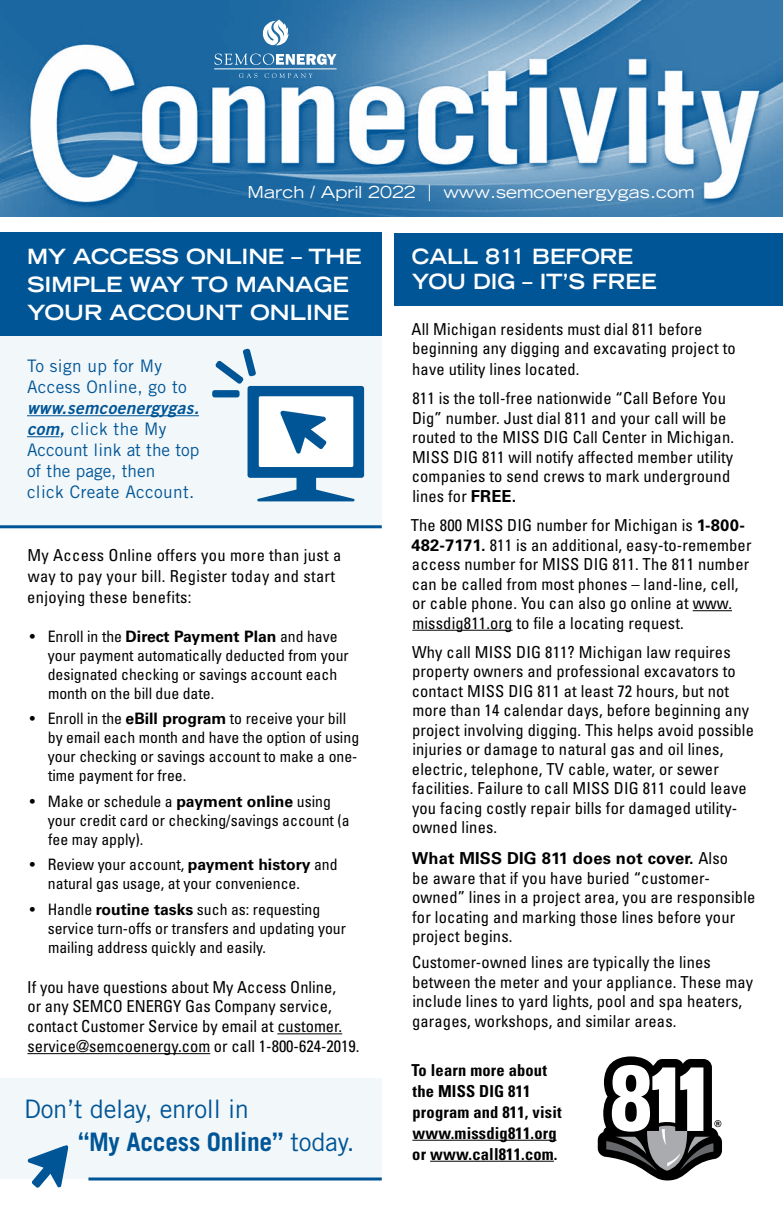
<style>
.page{position:relative;width:783px;height:1215px;background:#fff}
.page>*{position:absolute;margin:0;border:0;box-sizing:border-box;transform-origin:0 0}
.t1{font:25.5px/33px "Trade Gothic";letter-spacing:-.01em;color:#005596}
.t2{font:700 expanded 21px/28.2px "Trade Gothic LH";color:#fff}
.t3{font:700 expanded 21px/25.2px "Trade Gothic LH";color:#fff;scale:.95 1}
.t4{font:17.25px/21px "Trade Gothic";color:#005596}
.t5{font:17.25px/21px "Trade Gothic";letter-spacing:.02em;color:#005596}
.t6{font:italic 17.25px "Trade Gothic Bold Two";letter-spacing:.02em;color:#005596}
.t7{font:condensed 16.5px/19.5px "Univers";letter-spacing:.01em;color:#000}
.t8{font:700 condensed 16.5px/21px "Univers";letter-spacing:.01em;color:#000}
.t9{font:expanded 16.5px "Trade Gothic LH";color:#fff}
.t10{font:condensed 15.75px/18.9px "Univers";color:#000}
.s1{font-family:"Trade Gothic Bold Two";font-style:italic}
.s2{font-weight:700;font-stretch:normal}
.s3{font-weight:700}
</style>
<div class="page">
<img style="left:0;top:0;width:783px;height:216px">
<svg style="left:262px;top:20px;width:27px;height:26px"></svg>
<svg style="left:214px;top:54px;width:123px;height:11px"></svg>
<hr style="left:214px;top:69px;width:123px;height:1px;background:#fff">
<svg style="left:239px;top:73px;width:18px;height:5px"></svg>
<svg style="left:265px;top:73px;width:47px;height:5px"></svg>
<div style="left:0;top:334px;width:382px;height:193px;background:#f2f7fa"></div>
<div style="left:0;top:1078px;width:382px;height:101px;background:#f2f7fa"></div>
<div style="left:0;top:233px;width:382px;height:103px;background:#005596"></div>
<div style="left:395px;top:233px;width:388px;height:73px;background:#005596"></div>
<svg style="left:598px;top:1056px;width:124px;height:124px"></svg>
<div style="left:248px;top:386px;width:116px;height:92px;background:#005596;border-radius:3px"></div>
<div style="left:297px;top:475px;width:19px;height:18px;background:#005596"></div>
<svg style="left:257px;top:487px;width:98px;height:14px"></svg>
<div style="left:259px;top:396px;width:94px;height:71px;background:#fff;border-radius:2px"></div>
<svg style="left:280px;top:411px;width:47px;height:43px"></svg>
<svg style="left:215px;top:349px;width:41px;height:35px"></svg>
<div style="left:212px;top:390px;width:28px;height:7px;background:#005596;border-radius:2px"></div>
<hr style="left:0;top:525px;width:382px;height:3px;background:#005596">
<hr style="left:88px;top:1178px;width:294px;height:2px;background:#005596">
<svg style="left:27px;top:1145px;width:42px;height:43px"></svg>
<hr style="left:27px;top:415px;width:172px;height:1px;background:#005596">
<hr style="left:27px;top:436px;width:33px;height:1px;background:#005596">
<hr style="left:277px;top:1033px;width:65px;height:1px;background:#000">
<hr style="left:27px;top:1053px;width:183px;height:1px;background:#000">
<hr style="left:693px;top:610px;width:39px;height:1px;background:#000">
<hr style="left:412px;top:630px;width:101px;height:1px;background:#000">
<hr style="left:412px;top:1140px;width:145px;height:1px;background:#000">
<hr style="left:430px;top:1161px;width:124px;height:1px;background:#000">
<p class="t9" style="left:248px;top:181px;width:448px">March / April 2022 | www.semcoenergygas.com</p>
<p class="t2" style="left:27px;top:242px;width:336px">MY ACCESS ONLINE – THE<br>SIMPLE WAY TO MANAGE<br>YOUR ACCOUNT ONLINE</p>
<p class="t5" style="left:27px;top:355px;width:161px">To sign up for My<br>Access Online, go to</p>
<p class="t6" style="left:27px;top:397px;width:173px">www.semcoenergygas.</p>
<p class="t4" style="left:27px;top:418px;width:174px"><span class="s1">com,</span> click the My<br>Account link at the top of the page, then<br>click Create Account.</p>
<p class="t7" style="left:27px;top:544px;width:315px;line-height:21px">My Access Online offers you more than just a way to pay your bill. Register today and start enjoying these benefits:</p>
<p class="t10" style="left:48px;top:627px;width:303px;text-indent:-18px">• Enroll in the <span class="s2">Direct Payment Plan</span> and have your payment automatically deducted from your designated checking or savings account each month on the bill due date.</p>
<p class="t10" style="left:48px;top:709px;width:313px;text-indent:-18px">• Enroll in the <span class="s2">eBill program</span> to receive your bill by email each month and have the option of using your checking or savings account to make a one&shy;time payment for free.</p>
<p class="t10" style="left:48px;top:792px;width:303px;text-indent:-18px">• Make or schedule a <span class="s2">payment online</span> using your credit card or checking/savings account (a fee may apply).</p>
<p class="t10" style="left:48px;top:855px;width:291px;text-indent:-18px">• Review your account, <span class="s2">payment history</span> and natural gas usage, at your convenience.</p>
<p class="t10" style="left:48px;top:900px;width:300px;text-indent:-18px">• Handle <span class="s2">routine tasks</span> such as: requesting service turn-offs or transfers and updating your mailing address quickly and easily.</p>
<p class="t7" style="left:27px;top:977px;width:334px">If you have questions about My Access Online,<br>or any SEMCO ENERGY Gas Company service, contact Customer Service by email at customer. service@semcoenergy.com or call 1-800-624-2019.</p>
<h1 class="t1" style="left:78px;top:1092px;width:278px;text-indent:-54px">Don’t delay, enroll in<br><span class="s3">“My Access Online”</span> today.</h1>
<p class="t3" style="left:412px;top:243px;width:259px">CALL 811 BEFORE<br>YOU DIG – IT’S FREE</p>
<p class="t7" style="left:411px;top:319px;width:326px">All Michigan residents must dial 811 before beginning any digging and excavating project to</p>
<p class="t7" style="left:412px;top:354px;width:315px;line-height:29.2px">have utility lines located.<br>811 is the toll-free nationwide “Call Before You</p>
<p class="t7" style="left:412px;top:408px;width:324px">Dig” number. Just dial 811 and your call will be routed to the MISS DIG Call Center in Michigan.<br>MISS DIG 811 will notify affected member utility companies to send crews to mark underground lines for <span class="s2">FREE.</span></p>
<p class="t7" style="left:411px;top:515px;width:342px">The 800 MISS DIG number for Michigan is <span class="s2">1-800- 482-7171.</span> 811 is an additional, easy-to-remember access number for MISS DIG 811. The 811 number can be called from most phones – land-line, cell, or cable phone. You can also go online at www. missdig811.org to file a locating request.</p>
<p class="t7" style="left:412px;top:642px;width:344px">Why call MISS DIG 811? Michigan law requires property owners and professional excavators to contact MISS DIG 811 at least 72 hours, but not more than 14 calendar days, before beginning any project involving digging. This helps avoid possible injuries or damage to natural gas and oil lines, electric, telephone, TV cable, water, or sewer facilities. Failure to call MISS DIG 811 could leave you facing costly repair bills for damaged utility&shy;owned lines.</p>
<p class="t7" style="left:412px;top:848px;width:345px"><span class="s2">What MISS DIG 811 does not cover.</span> Also<br>be aware that if you have buried “customer&shy;owned” lines in a project area, you are responsible for locating and marking those lines before your project begins.</p>
<p class="t7" style="left:412px;top:953px;width:343px">Customer-owned lines are typically the lines between the meter and your appliance. These may include lines to yard lights, pool and spa heaters, garages, workshops, and similar areas.</p>
<p class="t8" style="left:411px;top:1059px;width:152px">To learn more about the MISS DIG 811 program and 811, visit www.missdig811.org or www.call811.com.</p>
</div>
